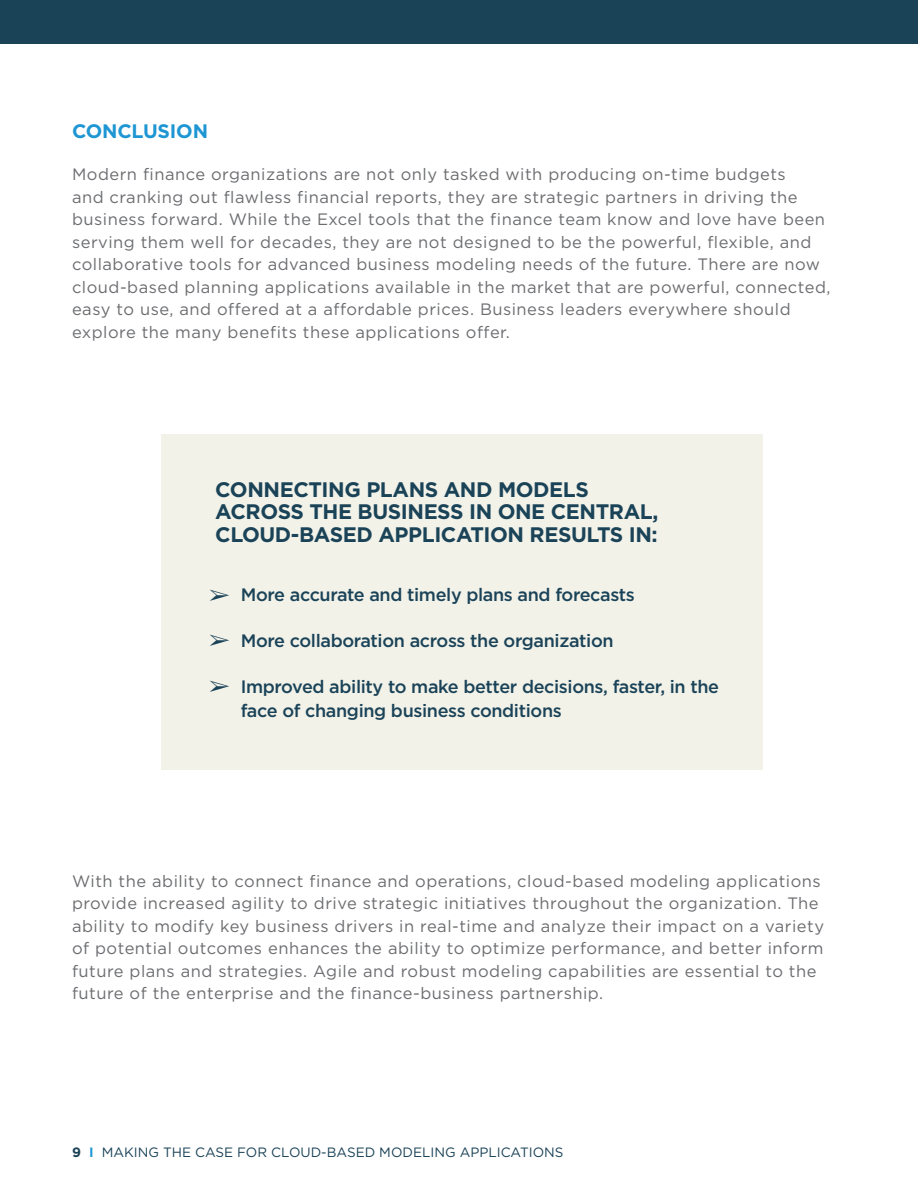
<style>
.page{position:relative;width:918px;height:1188px;background:#fff}
.page>*{position:absolute;margin:0;border:0;box-sizing:border-box;transform-origin:0 0}
.t1{font:700 21px/22.5px "Gotham";letter-spacing:-.02em;color:#1b4358}
.t2{font:700 19.5px "Gotham";letter-spacing:-.01em;color:#1e96d3}
.t3{font:500 18px/24px "Gotham";letter-spacing:-.02em;color:#1b4358}
.t4{font:16.5px/22.5px "Gotham";letter-spacing:.03em;color:#6c6d70}
.t5{font:13.5px "Gotham";color:#1b4358}
.s1{font-weight:700}
.s2{font-weight:700;color:#1e96d3}
</style>
<div class="page">
<div style="left:0;top:0;width:918px;height:43px;background:#1b4358"></div>
<div style="left:161px;top:434px;width:602px;height:336px;background:#f2f2e9"></div>
<p class="t2" style="left:72px;top:119px;width:138px">CONCLUSION</p>
<p class="t4" style="left:72px;top:163px;width:760px">Modern finance organizations are not only tasked with producing on-time budgets<br>and cranking out flawless financial reports, they are strategic partners in driving the business forward. While the Excel tools that the finance team know and love have been serving them well for decades, they are not designed to be the powerful, flexible, and collaborative tools for advanced business modeling needs of the future. There are now cloud-based planning applications available in the market that are powerful, connected, easy to use, and offered at a affordable prices. Business leaders everywhere should explore the many benefits these applications offer.</p>
<p class="t1" style="left:215px;top:478px;width:445px">CONNECTING PLANS AND MODELS<br>ACROSS THE BUSINESS IN ONE CENTRAL,<br>CLOUD-BASED APPLICATION RESULTS IN:</p>
<p class="t3" style="left:209px;top:582px;width:427px">➢ More accurate and timely plans and forecasts</p>
<p class="t3" style="left:209px;top:628px;width:406px">➢ More collaboration across the organization</p>
<p class="t3" style="left:241px;top:674px;width:480px;text-indent:-31px">➢ Improved ability to make better decisions, faster, in the face of changing business conditions</p>
<p class="t4" style="left:72px;top:869px;width:754px">With the ability to connect finance and operations, cloud-based modeling applications provide increased agility to drive strategic initiatives throughout the organization. The ability to modify key business drivers in real-time and analyze their impact on a variety of potential outcomes enhances the ability to optimize performance, and better inform future plans and strategies. Agile and robust modeling capabilities are essential to the future of the enterprise and the finance-business partnership.</p>
<p class="t5" style="left:72px;top:1144px;width:493px"><span class="s1">9</span> <span class="s2">I</span> MAKING THE CASE FOR CLOUD-BASED MODELING APPLICATIONS</p>
</div>
